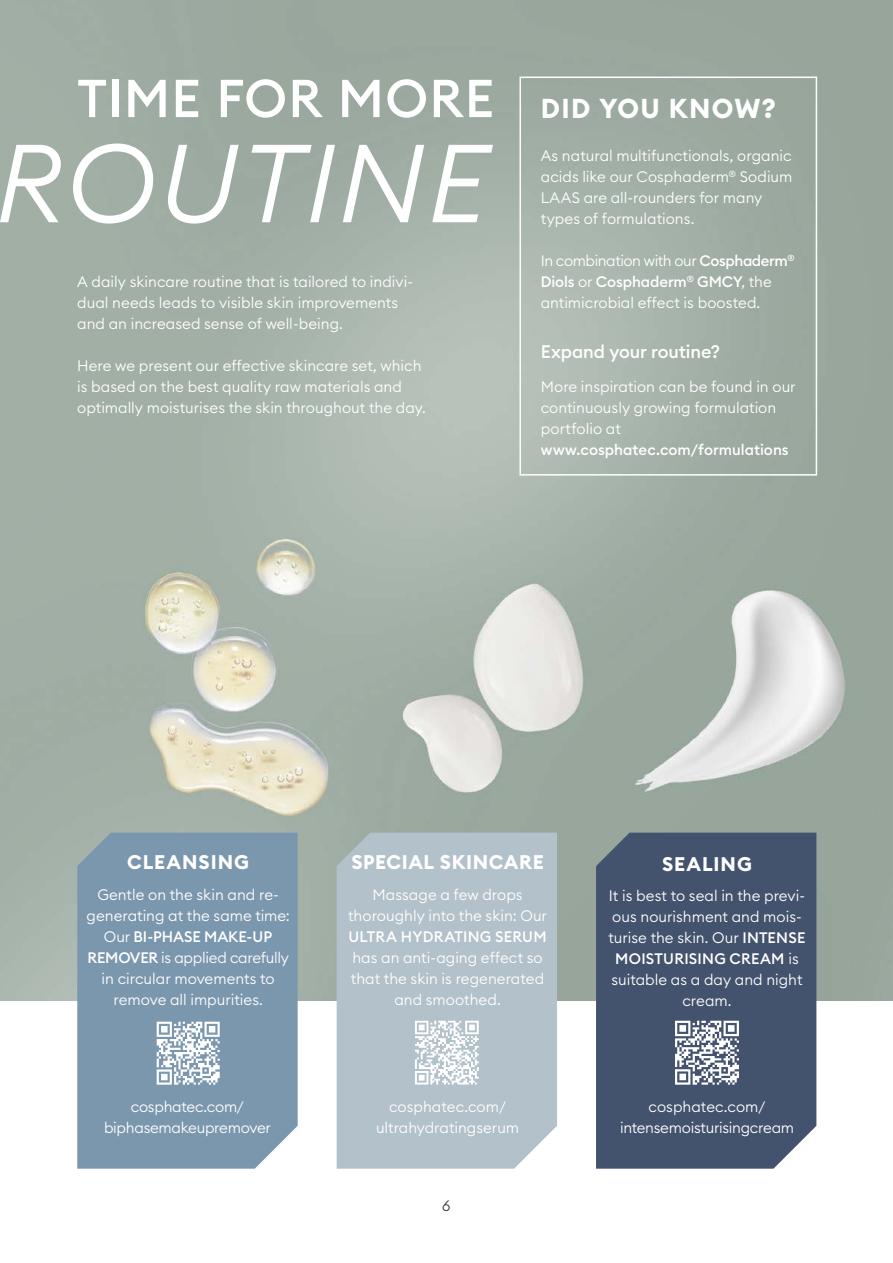
<style>
.page{position:relative;width:893px;height:1263px;background:#fff}
.page>*{position:absolute;margin:0;border:0;box-sizing:border-box;transform-origin:0 0}
.t1{font:500 52.5px "Euclid Circular B";letter-spacing:.02em;color:#fff}
.t2{font:700 27px "Euclid Circular B";letter-spacing:.05em;color:#fff}
.t3{font:700 19.5px "Euclid Circular B";letter-spacing:.04em;color:#fff}
.t4{font:500 18px "Euclid Circular B";letter-spacing:-.005em;color:#fff}
.t5{font:300 15px/21px "Euclid Circular B";color:#fff;text-align:center}
.t6{font:500 15px "Euclid Circular B";letter-spacing:.005em;color:#fff}
.t7{font:300 15px "Euclid Circular B";color:#393e44}
.s1{font-weight:500}
</style>
<div class="page">
<img style="left:0;top:0;width:893px;height:1001px">
<div style="left:519px;top:77px;width:298px;height:399px;border:2px solid #fff"></div>
<svg style="left:0;top:144px;width:493px;height:80px"></svg>
<div style="left:77px;top:833px;width:221px;height:336px;background:#7b97ae"></div>
<div style="left:337px;top:833px;width:220px;height:336px;background:#b3c1cb"></div>
<div style="left:596px;top:833px;width:220px;height:336px;background:#43536e"></div>
<svg style="left:415px;top:1021px;width:64px;height:63px"></svg>
<svg style="left:157px;top:1022px;width:63px;height:63px"></svg>
<svg style="left:675px;top:1021px;width:64px;height:64px"></svg>
<h1 class="t1" style="left:77px;top:65px;width:418px">TIME FOR MORE</h1>
<p class="t5" style="left:77px;top:270px;width:337px;text-align:left">A daily skincare routine that is tailored to indivi&shy;dual needs leads to visible skin improvements and an increased sense of well-being.</p>
<p class="t5" style="left:77px;top:354px;width:350px;text-align:left">Here we present our effective skincare set, which is based on the best quality raw materials and optimally moisturises the skin throughout the day.</p>
<h2 class="t2" style="left:541px;top:91px;width:237px">DID YOU KNOW?</h2>
<p class="t5" style="left:541px;top:144px;width:253px;text-align:left">As natural multifunctionals, organic acids like our Cosphaderm<sup>®</sup> Sodium<br>LAAS are all-rounders for many types of formulations.</p>
<p class="t5" style="left:541px;top:249px;width:255px;text-align:left">In combination with our <span class="s1">Cosphaderm</span><sup>®<br></sup><span class="s1">Diols</span> or <span class="s1">Cosphaderm</span><sup>®</sup> <span class="s1">GMCY</span>, the antimicrobial effect is boosted.</p>
<p class="t4" style="left:541px;top:340px;width:181px">Expand your routine?</p>
<p class="t5" style="left:541px;top:375px;width:256px;text-align:left">More inspiration can be found in our continuously growing formulation portfolio at</p>
<p class="t6" style="left:541px;top:440px;width:249px">www.cosphatec.com/formulations</p>
<h3 class="t3" style="left:127px;top:850px;width:123px">CLEANSING</h3>
<p class="t5" style="left:87px;top:884px;width:205px">Gentle on the skin and re&shy;generating at the same time:<br>Our <span class="s1">BI-PHASE MAKE-UP<br>REMOVER</span> is applied carefully in circular movements to remove all impurities.</p>
<h3 class="t3" style="left:351px;top:850px;width:194px">SPECIAL SKINCARE</h3>
<p class="t5" style="left:348px;top:884px;width:200px">Massage a few drops thoroughly into the skin: Our</p>
<p class="t6" style="left:349px;top:927px;width:200px">ULTRA HYDRATING SERUM</p>
<p class="t5" style="left:351px;top:947px;width:195px">has an anti-aging effect so that the skin is regenerated and smoothed.</p>
<h3 class="t3" style="left:662px;top:851px;width:91px">SEALING</h3>
<p class="t5" style="left:608px;top:885px;width:198px">It is best to seal in the previ&shy;ous nourishment and mois&shy;turise the skin. Our <span class="s1">INTENSE<br>MOISTURISING CREAM</span> is suitable as a day and night cream.</p>
<p class="t5" style="left:104px;top:1095px;width:168px">cosphatec.com/ biphasemakeupremover</p>
<p class="t5" style="left:620px;top:1095px;width:176px">cosphatec.com/ intensemoisturisingcream</p>
<p class="t5" style="left:376px;top:1096px;width:145px">cosphatec.com/ ultrahydratingserum</p>
<p class="t7" style="left:442px;top:1196px;width:10px">6</p>
</div>
